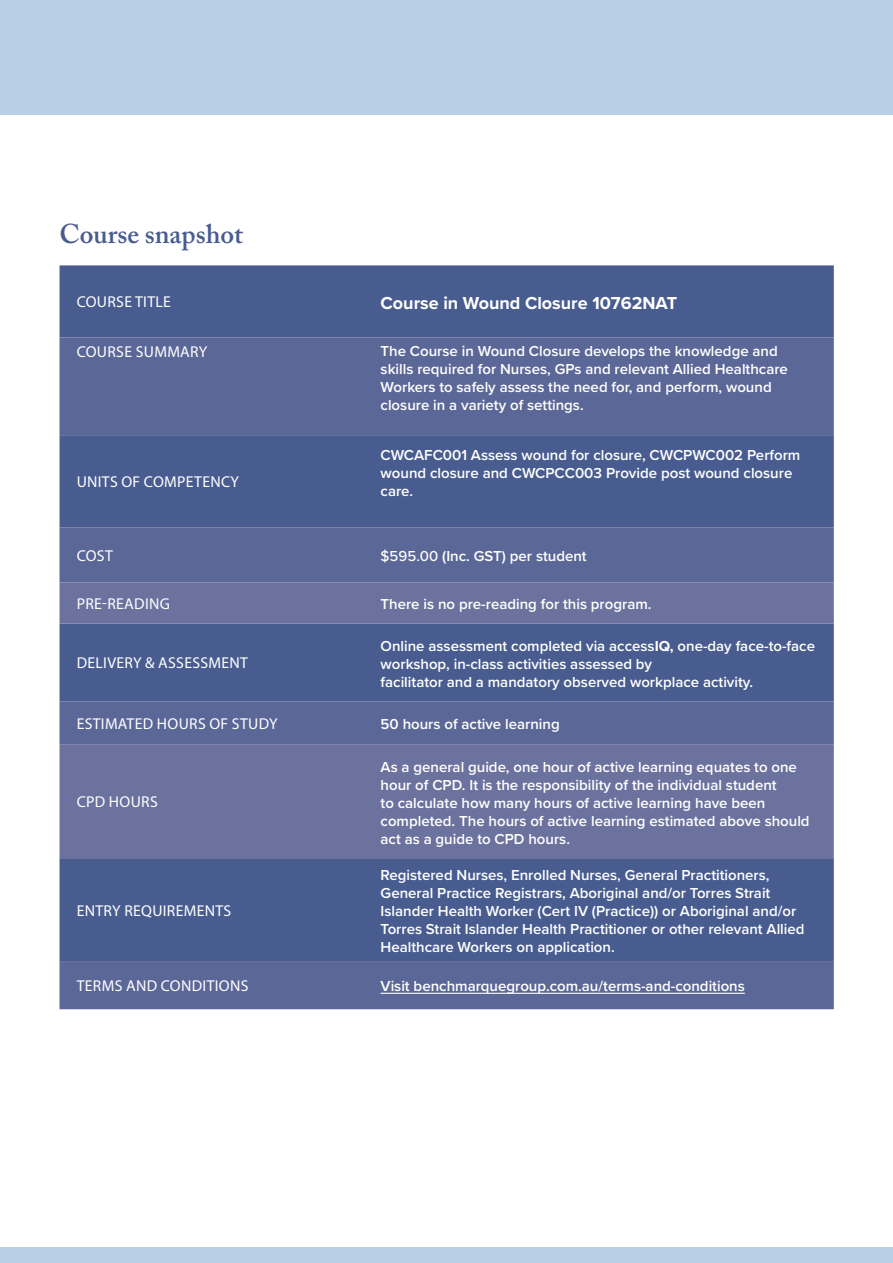
<style>
.page{position:relative;width:893px;height:1263px;background:#fff}
.page>*{position:absolute;margin:0;border:0;box-sizing:border-box;transform-origin:0 0}
.Main_Header{font:600 27px "Adobe Caslon Pro";color:#485c90}
.Body_copy{font:700 18px "Proxima Nova";color:#fff}
.Subhead_under_Main{font:15.75px "Myriad Pro";letter-spacing:.02em;color:#fff}
.Body_copy-2{font:600 15px/18px "Proxima Nova";color:#fff}
.s1{font-weight:500}
.s2{font-weight:700}
</style>
<div class="page">
<div style="left:0;top:0;width:893px;height:115px;background:#b8cfe5"></div>
<div style="left:0;top:1247px;width:893px;height:16px;background:#b8cfe5"></div>
<div style="left:60px;top:265px;width:774px;height:72px;background:#485c90"></div>
<svg style="left:60px;top:337px;width:774px;height:672px;background:#526193"></svg>
<svg style="left:60px;top:583px;width:774px;height:276px;background:#5f6a99"></svg>
<hr style="left:381px;top:993px;width:364px;height:1px;background:#fff">
<p class="Main_Header" style="left:60px;top:218px;width:185px">Course snapshot</p>
<p class="Subhead_under_Main" style="left:77px;top:292px;width:96px">COURSE TITLE</p>
<p class="Body_copy" style="left:381px;top:289px;width:298px">Course in Wound Closure 10762NAT</p>
<p class="Subhead_under_Main" style="left:77px;top:342px;width:132px">COURSE SUMMARY</p>
<p class="Body_copy-2" style="left:381px;top:342px;width:399px">The Course in Wound Closure develops the knowledge and</p>
<p class="Body_copy-2" style="left:381px;top:360px;width:409px">skills required for Nurses, GPs and relevant Allied Healthcare</p>
<p class="Body_copy-2" style="left:381px;top:378px;width:393px">Workers to safely assess the need for, and perform, wound</p>
<p class="Body_copy-2" style="left:381px;top:396px;width:205px">closure in a variety of settings.</p>
<p class="Subhead_under_Main" style="left:77px;top:472px;width:164px">UNITS OF COMPETENCY</p>
<p class="Body_copy-2" style="left:381px;top:446px;width:421px">CWCAFC001 Assess wound for closure, CWCPWC002 Perform wound closure and CWCPCC003 Provide post wound closure care.</p>
<p class="Subhead_under_Main" style="left:77px;top:546px;width:38px">COST</p>
<p class="Body_copy-2" style="left:381px;top:546px;width:208px"><span class="s1">$595.00</span> (Inc. GST) per student</p>
<p class="Subhead_under_Main" style="left:77px;top:594px;width:95px">PRE-READING</p>
<p class="Body_copy-2" style="left:381px;top:595px;width:272px">There is no pre-reading for this program.</p>
<p class="Subhead_under_Main" style="left:77px;top:653px;width:173px">DELIVERY &amp; ASSESSMENT</p>
<p class="Body_copy-2" style="left:381px;top:636px;width:436px">Online assessment completed via access<span class="s2">IQ,</span> one-day face-to-face workshop, in-class activities assessed by</p>
<p class="Body_copy-2" style="left:381px;top:672px;width:374px">facilitator and a mandatory observed workplace activity.</p>
<p class="Subhead_under_Main" style="left:77px;top:714px;width:202px">ESTIMATED HOURS OF STUDY</p>
<p class="Body_copy-2" style="left:381px;top:714px;width:181px">50 hours of active learning</p>
<p class="Subhead_under_Main" style="left:77px;top:792px;width:83px">CPD HOURS</p>
<p class="Subhead_under_Main" style="left:77px;top:901px;width:156px">ENTRY REQUIREMENTS</p>
<p class="Body_copy-2" style="left:381px;top:757px;width:431px">As a general guide, one hour of active learning equates to one hour of CPD. It is the responsibility of the individual student<br>to calculate how many hours of active learning have been completed. The hours of active learning estimated above should act as a guide to CPD hours.</p>
<p class="Body_copy-2" style="left:381px;top:865px;width:425px">Registered Nurses, Enrolled Nurses, General Practitioners, General Practice Registrars, Aboriginal and/or Torres Strait Islander Health Worker (Cert IV (Practice)) or Aboriginal and/or Torres Strait Islander Health Practitioner or other relevant Allied Healthcare Workers on application.</p>
<p class="Subhead_under_Main" style="left:77px;top:976px;width:173px">TERMS AND CONDITIONS</p>
<p class="Body_copy-2" style="left:381px;top:977px;width:366px">Visit benchmarquegroup.com.au/terms-and-conditions</p>
</div>
